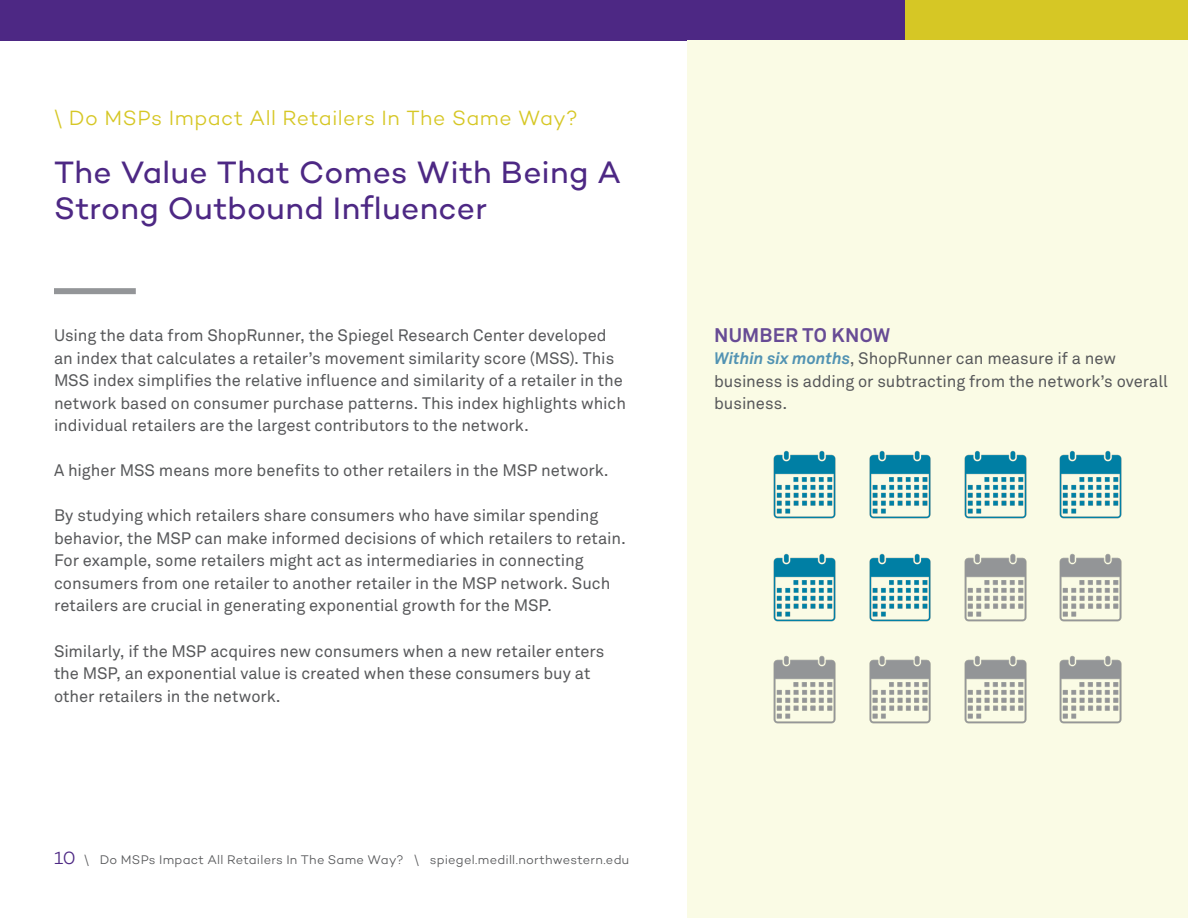
<style>
.page{position:relative;width:1188px;height:918px;background:#fff}
.page>*{position:absolute;margin:0;border:0;box-sizing:border-box;transform-origin:0 0}
.t1{font:31.5px/36px "Campton";letter-spacing:.01em;color:#4d2884}
.page_header{font:300 21px "Campton";letter-spacing:.02em;color:#d6c725}
.subhead_-_ALL_CAPS{font:700 19.5px "Akkurat Pro";letter-spacing:.01em;color:#674b95}
.main_with_ruleline_a{font:16.5px/22.5px "Akkurat Pro";color:#57585a}
.t2{font:300 12.75px "Campton";letter-spacing:.02em;color:#57585a}
.s1{font-size:18px;color:#4d2884}
.s2{font-weight:700;font-style:italic;color:#5293b3}
</style>
<div class="page">
<div style="left:719px;top:0;width:469px;height:40px;background:#d6c725"></div>
<div style="left:0;top:0;width:904px;height:40px;background:#4d2884"></div>
<div style="left:687px;top:40px;width:501px;height:878px;background:#fafbe5"></div>
<div style="left:54px;top:288px;width:82px;height:6px;background:#939598"></div>
<img style="left:773px;top:450px;width:63px;height:69px">
<img style="left:869px;top:450px;width:62px;height:69px">
<img style="left:964px;top:450px;width:63px;height:69px">
<img style="left:1059px;top:450px;width:63px;height:69px">
<img style="left:773px;top:553px;width:63px;height:69px">
<img style="left:869px;top:553px;width:62px;height:69px">
<img style="left:964px;top:553px;width:63px;height:69px">
<img style="left:1059px;top:553px;width:63px;height:69px">
<img style="left:773px;top:655px;width:63px;height:69px">
<img style="left:869px;top:655px;width:62px;height:69px">
<img style="left:964px;top:655px;width:63px;height:69px">
<img style="left:1059px;top:655px;width:63px;height:69px">
<p class="page_header" style="left:54px;top:105px;width:526px">\ Do MSPs Impact All Retailers In The Same Way?</p>
<p class="t1" style="left:54px;top:154px;width:569px">The Value That Comes With Being A<br>Strong Outbound Influencer</p>
<p class="main_with_ruleline_a" style="left:54px;top:324px;width:574px">Using the data from ShopRunner, the Spiegel Research Center developed an index that calculates a retailer’s movement similarity score (MSS). This MSS index simplifies the relative influence and similarity of a retailer in the network based on consumer purchase patterns. This index highlights which individual retailers are the largest contributors to the network.</p>
<p class="main_with_ruleline_a" style="left:54px;top:460px;width:556px">A higher MSS means more benefits to other retailers in the MSP network.</p>
<p class="main_with_ruleline_a" style="left:54px;top:505px;width:573px">By studying which retailers share consumers who have similar spending behavior, the MSP can make informed decisions of which retailers to retain.<br>For example, some retailers might act as intermediaries in connecting consumers from one retailer to another retailer in the MSP network. Such retailers are crucial in generating exponential growth for the MSP.</p>
<p class="main_with_ruleline_a" style="left:54px;top:640px;width:552px">Similarly, if the MSP acquires new consumers when a new retailer enters the MSP, an exponential value is created when these consumers buy at other retailers in the network.</p>
<p class="t2" style="left:54px;top:852px;width:577px"><span class="s1">10</span> \ Do MSPs Impact All Retailers In The Same Way? \ spiegel.medill.northwestern.edu</p>
<p class="subhead_-_ALL_CAPS" style="left:714px;top:323px;width:177px">NUMBER TO KNOW</p>
<p class="main_with_ruleline_a" style="left:714px;top:347px;width:455px"><span class="s2">Within six months</span>, ShopRunner can measure if a new business is adding or subtracting from the network’s overall business.</p>
</div>
